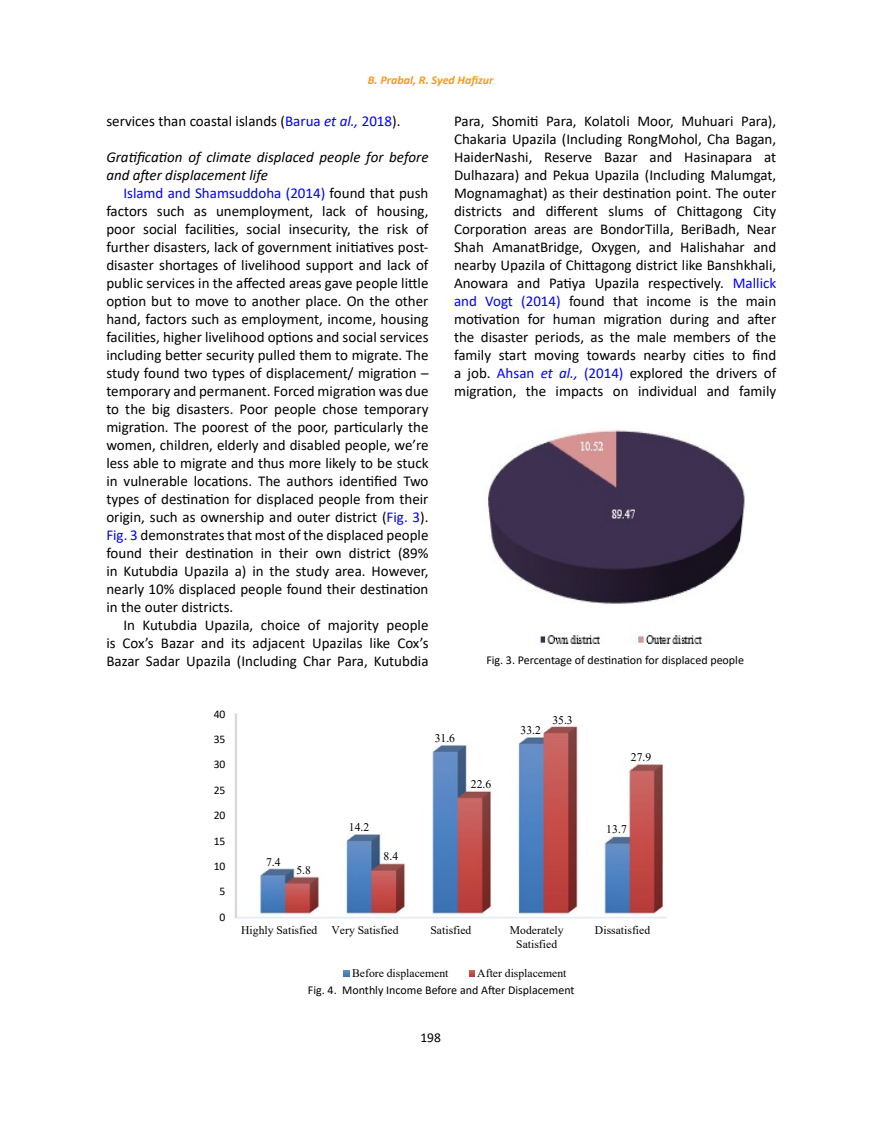
<style>
.page{position:relative;width:872px;height:1127px;background:#fff}
.page>*{position:absolute;margin:0;border:0;box-sizing:border-box;transform-origin:0 0}
.t1{font:15px/18px "Calibri";color:#000;text-align:justify}
.t2{font:italic 15px/18px "Calibri";color:#000}
.t3{font:13.5px "Calibri";color:#000}
.t4{font:12px "Calibri";color:#000}
.t5{font:italic 700 12px "Calibri";color:#f8991d}
.t6{font:11.7px/13.4px "Times New Roman";color:#000;text-align:center}
.t7{font:11.7px "Calibri";letter-spacing:.005em;color:#000}
.s1{color:#00f}
.s2{font-style:italic;color:#00f}
</style>
<div class="page">
<img style="left:488px;top:429px;width:257px;height:216px">
<svg style="left:234px;top:713px;width:433px;height:264px"></svg>
<p class="t5" style="left:368px;top:72px;width:127px">B. Prabal, R. Syed Hafizur</p>
<p class="t1" style="left:106px;top:112px;width:296px">services than coastal islands (<span class="s1">Barua</span> <span class="s2">et al.,</span> <span class="s1">2018</span>).</p>
<p class="t2" style="left:106px;top:147px;width:324px">Gratification of climate displaced people for before and after displacement life</p>
<p class="t1" style="left:106px;top:184px;width:324px;text-indent:17px"><span class="s1">Islamd and Shamsuddoha (2014)</span> found that push factors such as unemployment, lack of housing, poor social facilities, social insecurity, the risk of further disasters, lack of government initiatives post&shy;disaster shortages of livelihood support and lack of public services in the affected areas gave people little option but to move to another place. On the other hand, factors such as employment, income, housing facilities, higher livelihood options and social services including better security pulled them to migrate. The study found two types of displacement/ migration – temporary and permanent. Forced migration was due to the big disasters. Poor people chose temporary migration. The poorest of the poor, particularly the women, children, elderly and disabled people, we’re less able to migrate and thus more likely to be stuck in vulnerable locations. The authors identified Two types of destination for displaced people from their origin, such as ownership and outer district (<span class="s1">Fig. 3</span>).<br><span class="s1">Fig. 3</span> demonstrates that most of the displaced people found their destination in their own district (89% in Kutubdia Upazila a) in the study area. However, nearly 10% displaced people found their destination in the outer districts.</p>
<p class="t1" style="left:106px;top:616px;width:324px;text-indent:17px">In Kutubdia Upazila, choice of majority people is Cox’s Bazar and its adjacent Upazilas like Cox’s Bazar Sadar Upazila (Including Char Para, Kutubdia</p>
<p class="t1" style="left:454px;top:112px;width:324px">Para, Shomiti Para, Kolatoli Moor, Muhuari Para), Chakaria Upazila (Including RongMohol, Cha Bagan, HaiderNashi, Reserve Bazar and Hasinapara at Dulhazara) and Pekua Upazila (Including Malumgat, Mognamaghat) as their destination point. The outer districts and different slums of Chittagong City Corporation areas are BondorTilla, BeriBadh, Near Shah AmanatBridge, Oxygen, and Halishahar and nearby Upazila of Chittagong district like Banshkhali, Anowara and Patiya Upazila respectively. <span class="s1">Mallick and Vogt (2014)</span> found that income is the main motivation for human migration during and after the disaster periods, as the male members of the family start moving towards nearby cities to find a job. <span class="s1">Ahsan</span> <span class="s2">et al.,</span> <span class="s1">(2014)</span> explored the drivers of migration, the impacts on individual and family</p>
<p class="t4" style="left:486px;top:652px;width:259px">Fig. 3. Percentage of destination for displaced people</p>
<p class="t7" style="left:214px;top:705px;width:13px">40</p>
<p class="t7" style="left:214px;top:731px;width:13px">35</p>
<p class="t7" style="left:214px;top:756px;width:13px">30</p>
<p class="t7" style="left:214px;top:782px;width:13px">25</p>
<p class="t7" style="left:214px;top:807px;width:13px">20</p>
<p class="t7" style="left:214px;top:832px;width:13px">15</p>
<p class="t7" style="left:214px;top:858px;width:13px">10</p>
<p class="t7" style="left:220px;top:883px;width:7px">5</p>
<p class="t7" style="left:220px;top:909px;width:7px">0</p>
<p class="t6" style="left:266px;top:854px;width:16px">7.4</p>
<p class="t6" style="left:296px;top:862px;width:16px">5.8</p>
<p class="t6" style="left:349px;top:820px;width:22px">14.2</p>
<p class="t6" style="left:383px;top:849px;width:16px">8.4</p>
<p class="t6" style="left:435px;top:731px;width:22px">31.6</p>
<p class="t6" style="left:471px;top:777px;width:22px">22.6</p>
<p class="t6" style="left:520px;top:723px;width:22px">33.2</p>
<p class="t6" style="left:552px;top:713px;width:22px">35.3</p>
<p class="t6" style="left:631px;top:750px;width:22px">27.9</p>
<p class="t6" style="left:606px;top:822px;width:22px">13.7</p>
<p class="t6" style="left:241px;top:923px;width:159px">Highly Satisfied Very Satisfied</p>
<p class="t6" style="left:430px;top:923px;width:42px">Satisfied</p>
<p class="t6" style="left:510px;top:923px;width:55px">Moderately<br>Satisfied</p>
<p class="t6" style="left:595px;top:923px;width:57px">Dissatisfied</p>
<p class="t6" style="left:352px;top:966px;width:98px">Before displacement</p>
<p class="t6" style="left:477px;top:966px;width:91px">After displacement</p>
<p class="t4" style="left:308px;top:981px;width:268px">Fig. 4. Monthly Income Before and After Displacement</p>
<p class="t3" style="left:420px;top:1028px;width:22px">198</p>
</div>
